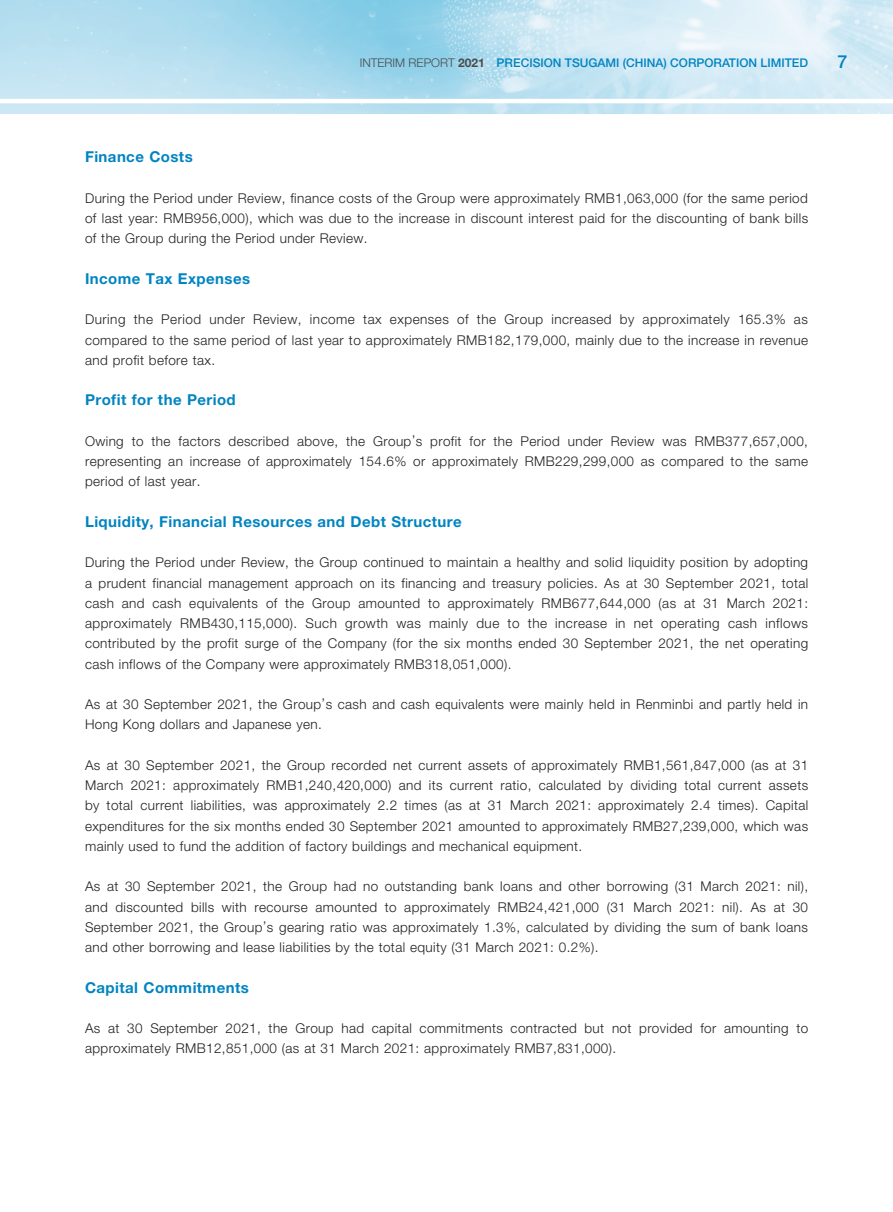
<style>
.page{position:relative;width:893px;height:1212px;background:#fff}
.page>*{position:absolute;margin:0;border:0;box-sizing:border-box;transform-origin:0 0}
.t1{font:500 18px "Helvetica Neue LT Std";color:#0084c2}
.t2{font:700 15px "Helvetica Neue LT Std";letter-spacing:.03em;color:#0084c2}
.t3{font:300 13.5px/20.2px "Helvetica Neue LT Std";letter-spacing:.03em;color:#231f20;text-align:justify}
.t4{font:500 12px "Helvetica Neue LT Std";color:#0084c2}
.s1{font-weight:300;color:#4b4c4d}
.s2{font-weight:700;color:#4b4c4d}
</style>
<div class="page">
<img style="left:0;top:0;width:893px;height:114px">
<hr style="left:0;top:99px;width:893px;height:4px;background:#fff">
<p class="t4" style="left:360px;top:55px;width:450px"><span class="s1">INTERIM REPORT</span> <span class="s2">2021</span> PRECISION TSUGAMI (CHINA) CORPORATION LIMITED</p>
<h1 class="t1" style="left:838px;top:51px;width:12px">7</h1>
<p class="t2" style="left:85px;top:148px;width:109px">Finance Costs</p>
<p class="t3" style="left:85px;top:188px;width:725px">During the Period under Review, finance costs of the Group were approximately RMB1,063,000 (for the same period of last year: RMB956,000), which was due to the increase in discount interest paid for the discounting of bank bills of the Group during the Period under Review.</p>
<p class="t2" style="left:85px;top:269px;width:167px">Income Tax Expenses</p>
<p class="t3" style="left:85px;top:309px;width:725px">During the Period under Review, income tax expenses of the Group increased by approximately 165.3% as compared to the same period of last year to approximately RMB182,179,000, mainly due to the increase in revenue and profit before tax.</p>
<p class="t2" style="left:85px;top:391px;width:152px">Profit for the Period</p>
<p class="t3" style="left:85px;top:431px;width:725px">Owing to the factors described above, the Group’s profit for the Period under Review was RMB377,657,000, representing an increase of approximately 154.6% or approximately RMB229,299,000 as compared to the same period of last year.</p>
<p class="t2" style="left:85px;top:512px;width:378px">Liquidity, Financial Resources and Debt Structure</p>
<p class="t3" style="left:85px;top:552px;width:725px">During the Period under Review, the Group continued to maintain a healthy and solid liquidity position by adopting a prudent financial management approach on its financing and treasury policies. As at 30 September 2021, total cash and cash equivalents of the Group amounted to approximately RMB677,644,000 (as at 31 March 2021: approximately RMB430,115,000). Such growth was mainly due to the increase in net operating cash inflows contributed by the profit surge of the Company (for the six months ended 30 September 2021, the net operating cash inflows of the Company were approximately RMB318,051,000).</p>
<p class="t3" style="left:85px;top:694px;width:725px">As at 30 September 2021, the Group’s cash and cash equivalents were mainly held in Renminbi and partly held in<br>Hong Kong dollars and Japanese yen.</p>
<p class="t3" style="left:85px;top:755px;width:725px">As at 30 September 2021, the Group recorded net current assets of approximately RMB1,561,847,000 (as at 31<br>March 2021: approximately RMB1,240,420,000) and its current ratio, calculated by dividing total current assets by total current liabilities, was approximately 2.2 times (as at 31 March 2021: approximately 2.4 times). Capital expenditures for the six months ended 30 September 2021 amounted to approximately RMB27,239,000, which was mainly used to fund the addition of factory buildings and mechanical equipment.</p>
<p class="t3" style="left:85px;top:876px;width:725px">As at 30 September 2021, the Group had no outstanding bank loans and other borrowing (31 March 2021: nil), and discounted bills with recourse amounted to approximately RMB24,421,000 (31 March 2021: nil). As at 30<br>September 2021, the Group’s gearing ratio was approximately 1.3%, calculated by dividing the sum of bank loans and other borrowing and lease liabilities by the total equity (31 March 2021: 0.2%).</p>
<p class="t2" style="left:85px;top:978px;width:165px">Capital Commitments</p>
<p class="t3" style="left:85px;top:1018px;width:725px">As at 30 September 2021, the Group had capital commitments contracted but not provided for amounting to approximately RMB12,851,000 (as at 31 March 2021: approximately RMB7,831,000).</p>
</div>
